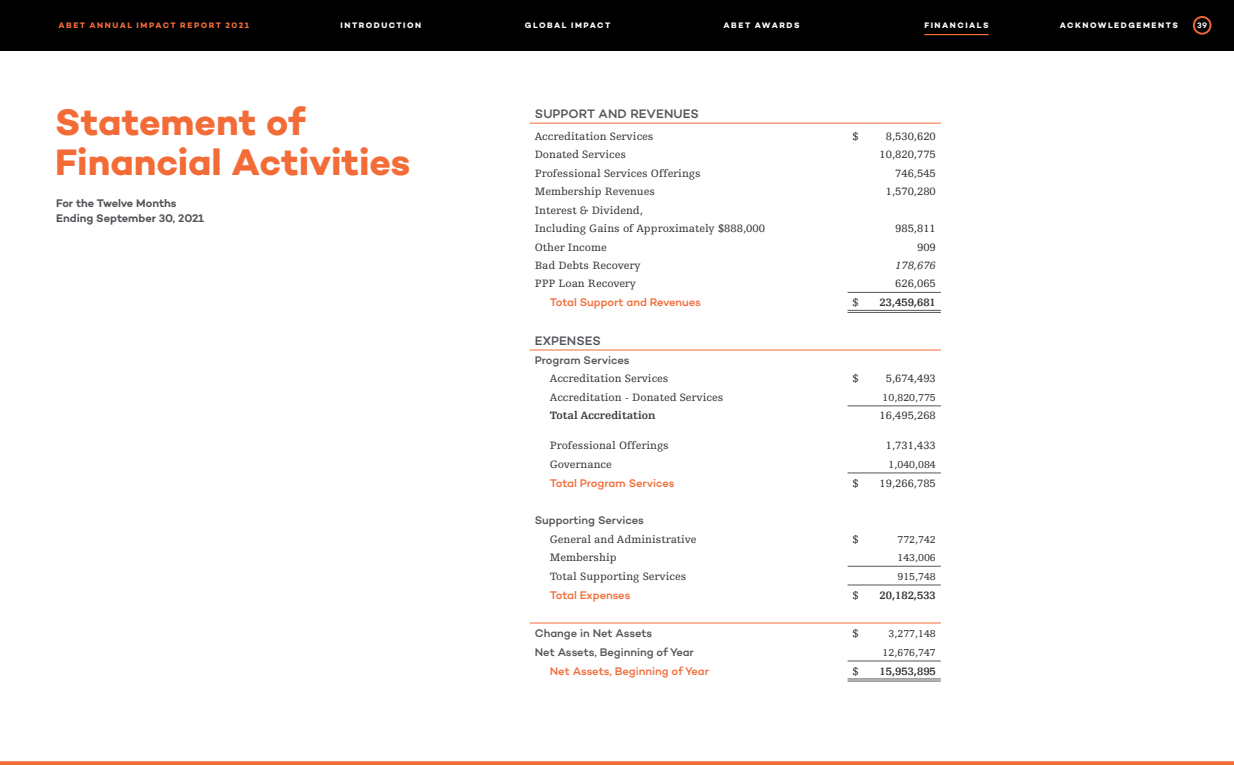
<style>
.page{position:relative;width:1234px;height:765px;background:#fff}
.page>*{position:absolute;margin:0;border:0;box-sizing:border-box;transform-origin:0 0}
.t1{font:700 37.5px/40px "Campton";color:#f36c38}
.t2{font:500 12.5px "Campton";letter-spacing:.01em;color:#54555a}
.t3{font:11.25px/18.5px "Egyptienne F";color:#333}
.t4{font:500 11.25px "Campton";letter-spacing:-.005em;color:#f36c38}
.t5{font:500 11.25px "Campton";letter-spacing:-.005em;color:#54555a}
.t6{font:700 11.25px "Egyptienne F";color:#333}
.t7{font:600 11.25px/15px "Campton";letter-spacing:-.01em;color:#54555a}
.t8{font:italic 11.25px "Egyptienne FLT Std";color:#333}
.t9{font:10.62px "Egyptienne F";color:#333}
.t10{font:700 8.12px "Campton";letter-spacing:.18em;color:#fff}
.t11{font:700 8.12px "Campton";letter-spacing:.18em;color:#f36c38}
.t12{font:600 8.12px "Campton";color:#fff}
</style>
<div class="page">
<svg style="left:0;top:761px;width:1233px;height:4px;background:#f37444"></svg>
<hr style="left:529px;top:123px;width:318px;height:1px;background:#f36c38">
<svg style="left:847px;top:123px;width:22px;height:1px"></svg>
<hr style="left:869px;top:123px;width:71px;height:1px;background:#f36c38">
<svg style="left:847px;top:310px;width:22px;height:3px"></svg>
<hr style="left:869px;top:310px;width:71px;height:1px;background:#54555a">
<hr style="left:869px;top:312px;width:71px;height:1px;background:#54555a">
<svg style="left:847px;top:292px;width:22px;height:1px"></svg>
<hr style="left:869px;top:292px;width:71px;height:1px;background:#54555a">
<hr style="left:529px;top:350px;width:318px;height:1px;background:#f36c38">
<svg style="left:847px;top:350px;width:23px;height:1px"></svg>
<hr style="left:870px;top:350px;width:70px;height:1px;background:#f36c38">
<svg style="left:847px;top:679px;width:23px;height:3px"></svg>
<hr style="left:870px;top:679px;width:70px;height:1px;background:#54555a">
<hr style="left:870px;top:681px;width:70px;height:1px;background:#54555a">
<svg style="left:847px;top:406px;width:23px;height:1px"></svg>
<hr style="left:870px;top:406px;width:70px;height:1px;background:#54555a">
<svg style="left:847px;top:473px;width:23px;height:1px"></svg>
<hr style="left:870px;top:473px;width:70px;height:1px;background:#54555a">
<svg style="left:847px;top:585px;width:23px;height:1px"></svg>
<hr style="left:870px;top:585px;width:70px;height:1px;background:#54555a">
<hr style="left:529px;top:623px;width:318px;height:1px;background:#f36c38">
<svg style="left:847px;top:623px;width:23px;height:1px"></svg>
<hr style="left:870px;top:623px;width:70px;height:1px;background:#f36c38">
<svg style="left:847px;top:661px;width:23px;height:1px"></svg>
<hr style="left:870px;top:661px;width:70px;height:1px;background:#54555a">
<svg style="left:847px;top:566px;width:23px;height:1px"></svg>
<hr style="left:870px;top:566px;width:70px;height:1px;background:#54555a">
<div style="left:0;top:0;width:1233px;height:51px;background:#000"></div>
<div style="left:1192px;top:16px;width:18px;height:19px;border:2px solid #f36c38;border-radius:50%"></div>
<hr style="left:924px;top:34px;width:64px;height:1px;background:#f36c38">
<p class="t11" style="left:58px;top:20px;width:192px">ABET ANNUAL IMPACT REPORT 2021</p>
<p class="t10" style="left:340px;top:20px;width:82px">INTRODUCTION</p>
<p class="t10" style="left:525px;top:20px;width:87px">GLOBAL IMPACT</p>
<p class="t10" style="left:723px;top:20px;width:77px">ABET AWARDS</p>
<p class="t10" style="left:924px;top:20px;width:66px">FINANCIALS</p>
<p class="t10" style="left:1059px;top:20px;width:119px">ACKNOWLEDGEMENTS</p>
<p class="t12" style="left:1196px;top:20px;width:12px">39</p>
<h1 class="t1" style="left:55px;top:102px;width:356px">Statement of<br>Financial Activities</h1>
<p class="t7" style="left:56px;top:195px;width:149px">For the Twelve Months<br>Ending September 30, 2021</p>
<p class="t2" style="left:534px;top:106px;width:165px">SUPPORT AND REVENUES</p>
<p class="t3" style="left:534px;top:127px;width:120px">Accreditation Services</p>
<p class="t3" style="left:852px;top:127px;width:8px">$</p>
<p class="t3" style="left:885px;top:127px;width:52px">8,530,620</p>
<p class="t3" style="left:534px;top:146px;width:93px">Donated Services</p>
<p class="t3" style="left:879px;top:146px;width:58px">10,820,775</p>
<p class="t3" style="left:534px;top:164px;width:167px">Professional Services Offerings</p>
<p class="t3" style="left:894px;top:164px;width:42px">746,545</p>
<p class="t3" style="left:534px;top:182px;width:122px">Membership Revenues</p>
<p class="t3" style="left:885px;top:182px;width:52px">1,570,280</p>
<p class="t3" style="left:534px;top:201px;width:231px">Interest &amp; Dividend,<br>Including Gains of Approximately $888,000</p>
<p class="t3" style="left:894px;top:219px;width:42px">985,811</p>
<p class="t3" style="left:534px;top:238px;width:73px">Other Income</p>
<p class="t3" style="left:916px;top:238px;width:20px">909</p>
<p class="t3" style="left:534px;top:256px;width:107px">Bad Debts Recovery</p>
<p class="t8" style="left:894px;top:259px;width:42px">178,676</p>
<p class="t3" style="left:534px;top:275px;width:103px">PPP Loan Recovery</p>
<p class="t3" style="left:894px;top:275px;width:42px">626,065</p>
<p class="t4" style="left:549px;top:295px;width:153px">Total Support and Revenues</p>
<p class="t3" style="left:852px;top:294px;width:8px">$</p>
<p class="t6" style="left:879px;top:297px;width:58px">23,459,681</p>
<p class="t2" style="left:534px;top:333px;width:68px">EXPENSES</p>
<p class="t5" style="left:534px;top:353px;width:96px">Program Services</p>
<p class="t3" style="left:549px;top:370px;width:120px">Accreditation Services</p>
<p class="t3" style="left:852px;top:370px;width:8px">$</p>
<p class="t3" style="left:885px;top:370px;width:52px">5,674,493</p>
<p class="t3" style="left:549px;top:388px;width:175px">Accreditation - Donated Services</p>
<p class="t9" style="left:882px;top:392px;width:55px">10,820,775</p>
<p class="t6" style="left:549px;top:409px;width:107px">Total Accreditation</p>
<p class="t3" style="left:879px;top:407px;width:58px">16,495,268</p>
<p class="t3" style="left:549px;top:437px;width:121px">Professional Offerings</p>
<p class="t3" style="left:885px;top:437px;width:52px">1,731,433</p>
<p class="t3" style="left:549px;top:455px;width:63px">Governance</p>
<p class="t9" style="left:888px;top:459px;width:49px">1,040,084</p>
<p class="t4" style="left:549px;top:476px;width:126px">Total Program Services</p>
<p class="t3" style="left:852px;top:474px;width:8px">$</p>
<p class="t3" style="left:879px;top:474px;width:58px">19,266,785</p>
<p class="t5" style="left:534px;top:513px;width:111px">Supporting Services</p>
<p class="t3" style="left:549px;top:530px;width:148px">General and Administrative</p>
<p class="t3" style="left:852px;top:530px;width:8px">$</p>
<p class="t9" style="left:897px;top:534px;width:40px">772,742</p>
<p class="t3" style="left:549px;top:548px;width:68px">Membership</p>
<p class="t9" style="left:897px;top:552px;width:40px">143,006</p>
<p class="t3" style="left:549px;top:567px;width:138px">Total Supporting Services</p>
<p class="t9" style="left:897px;top:571px;width:40px">915,748</p>
<p class="t4" style="left:549px;top:588px;width:82px">Total Expenses</p>
<p class="t3" style="left:852px;top:586px;width:8px">$</p>
<p class="t6" style="left:879px;top:589px;width:58px">20,182,533</p>
<p class="t5" style="left:534px;top:626px;width:119px">Change in Net Assets</p>
<p class="t3" style="left:852px;top:624px;width:8px">$</p>
<p class="t9" style="left:888px;top:628px;width:49px">3,277,148</p>
<p class="t5" style="left:534px;top:645px;width:161px">Net Assets, Beginning of Year</p>
<p class="t9" style="left:882px;top:647px;width:55px">12,676,747</p>
<p class="t4" style="left:549px;top:664px;width:161px">Net Assets, Beginning of Year</p>
<p class="t3" style="left:852px;top:662px;width:8px">$</p>
<p class="t6" style="left:879px;top:665px;width:58px">15,953,895</p>
</div>
